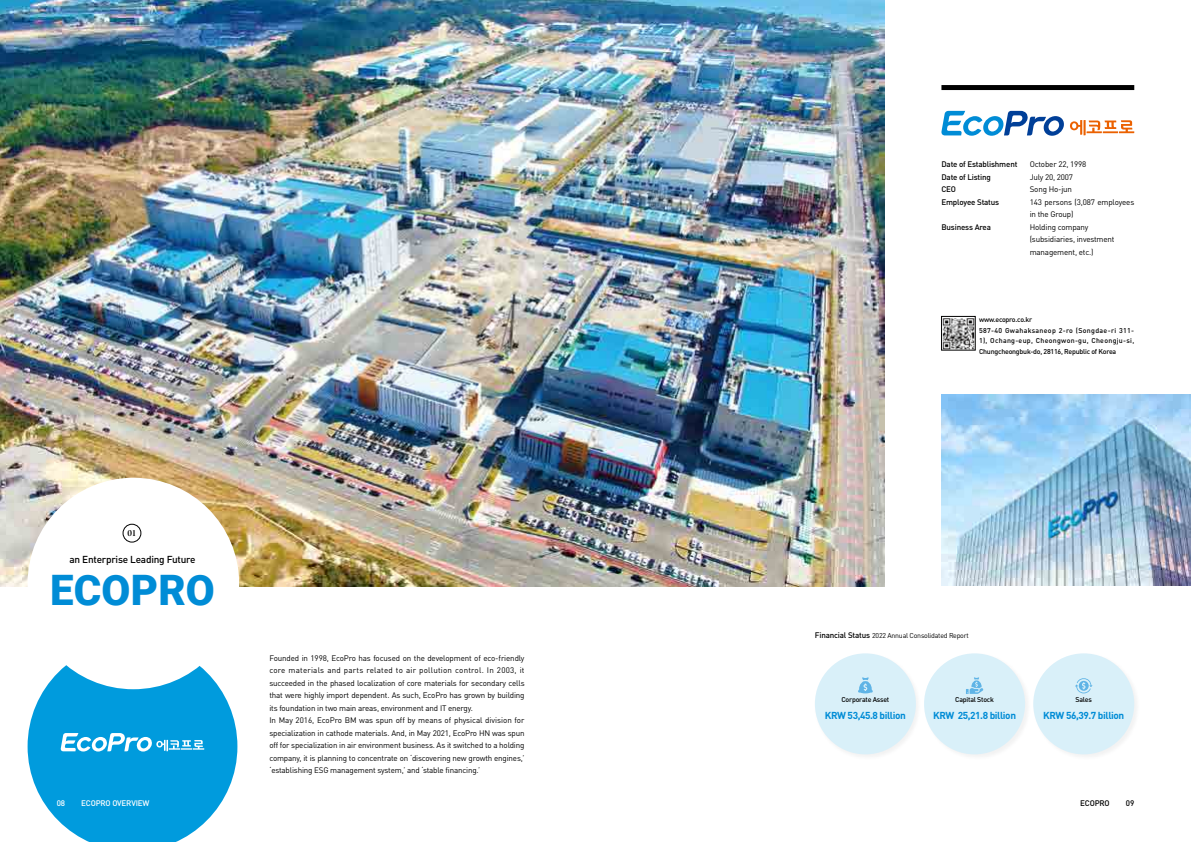
<style>
.page{position:relative;width:1191px;height:842px;background:#fff}
.page>*{position:absolute;margin:0;border:0;box-sizing:border-box;transform-origin:0 0}
.t1{font:900 42px "Roboto";letter-spacing:.005em;color:#008cd6}
.t2{font:700 10px "DIN Pro";letter-spacing:-.04em;color:#008cd6}
.t3{font:500 10px "DIN Pro";letter-spacing:-.02em;color:#000}
.t4{font:10px "Arno Pro Smbd Display";color:#000}
.t5{font:8px/12.5px "DIN Pro";letter-spacing:-.02em;color:#000}
.t6{font:500 8px/12.5px "DIN Pro";letter-spacing:-.02em;color:#000}
.t7{font:500 8px "DIN Pro";letter-spacing:-.02em;color:#fff}
.t8{font:500 7px/10.5px "DIN Pro";letter-spacing:.04em;color:#000}
.t9{font:7px "DIN Pro";letter-spacing:-.03em;color:#000}
.t10{font:500 7px "DIN Pro";letter-spacing:-.03em;color:#000}
.s1{font-weight:500;font-size:8px}
</style>
<div class="page">
<svg style="left:28px;top:665px;width:209px;height:177px;fill:#009bdd"></svg>
<img style="left:0;top:0;width:884px;height:587px">
<img style="left:941px;top:395px;width:250px;height:190px">
<div style="left:941px;top:85px;width:193px;height:5px;background:#000"></div>
<svg style="left:941px;top:111px;width:123px;height:25px"></svg>
<svg style="left:1070px;top:120px;width:64px;height:15px"></svg>
<svg style="left:61px;top:733px;width:143px;height:18px"></svg>
<div style="left:1033px;top:653px;width:101px;height:101px;background:#d9f0f9;border-radius:50%"></div>
<svg style="left:1075px;top:678px;width:17px;height:15px"></svg>
<div style="left:815px;top:653px;width:101px;height:101px;background:#d9f0f9;border-radius:50%"></div>
<svg style="left:858px;top:677px;width:15px;height:16px"></svg>
<div style="left:924px;top:653px;width:101px;height:101px;background:#d9f0f9;border-radius:50%"></div>
<svg style="left:966px;top:677px;width:17px;height:17px"></svg>
<div style="left:28px;top:478px;width:211px;height:211px;background:#fff;border-radius:50%"></div>
<div style="left:123px;top:524px;width:18px;height:18px;border:1px solid #000;border-radius:50%"></div>
<img style="left:943px;top:318px;width:30px;height:30px">
<div style="left:941px;top:316px;width:34px;height:34px;border:1px solid #000"></div>
<p class="t6" style="left:941px;top:157px;width:77px">Date of Establishment<br>Date of Listing<br>CEO<br>Employee Status</p>
<p class="t6" style="left:941px;top:219px;width:51px">Business Area</p>
<p class="t5" style="left:1029px;top:157px;width:106px">October 22, 1998<br>July 20, 2007<br>Song Ho-jun<br>143 persons (3,087 employees in the Group)<br>Holding company (subsidiaries, investment management, etc.)</p>
<p class="t4" style="left:127px;top:528px;width:11px">01</p>
<p class="t3" style="left:69px;top:552px;width:128px">an Enterprise Leading Future</p>
<h1 class="t1" style="left:50px;top:560px;width:166px">ECOPRO</h1>
<p class="t5" style="left:269px;top:651px;width:257px">Founded in 1998, EcoPro has focused on the development of eco-friendly core materials and parts related to air pollution control. In 2003, it succeeded in the phased localization of core materials for secondary cells that were highly import dependent. As such, EcoPro has grown by building its foundation in two main areas, environment and IT energy.<br>In May 2016, EcoPro BM was spun off by means of physical division for specialization in cathode materials. And, in May 2021, EcoPro HN was spun off for specialization in air environment business. As it switched to a holding company, it is planning to concentrate on ‘discovering new growth engines,’ ‘establishing ESG management system,’ and ‘stable financing.’</p>
<p class="t8" style="left:979px;top:314px;width:157px">www.ecopro.co.kr<br>587-40 Gwahaksaneop 2-ro (Songdae-ri 311- 1), Ochang-eup, Cheongwon-gu, Cheongju-si, Chungcheongbuk-do, 28116, Republic of Korea</p>
<p class="t9" style="left:815px;top:630px;width:155px"><span class="s1">Financial Status</span> 2022 Annual Consolidated Report</p>
<p class="t10" style="left:841px;top:694px;width:49px">Corporate Asset</p>
<p class="t10" style="left:955px;top:694px;width:40px">Capital Stock</p>
<p class="t10" style="left:1075px;top:694px;width:18px">Sales</p>
<p class="t2" style="left:825px;top:707px;width:83px">KRW 53,45.8 billion</p>
<p class="t2" style="left:933px;top:707px;width:84px">KRW 25,21.8 billion</p>
<p class="t2" style="left:1043px;top:707px;width:83px">KRW 56,39.7 billion</p>
<p class="t7" style="left:57px;top:797px;width:10px">08</p>
<p class="t7" style="left:81px;top:797px;width:70px">ECOPRO OVERVIEW</p>
<p class="t6" style="left:1080px;top:796px;width:31px">ECOPRO</p>
<p class="t6" style="left:1125px;top:796px;width:10px">09</p>
</div>
